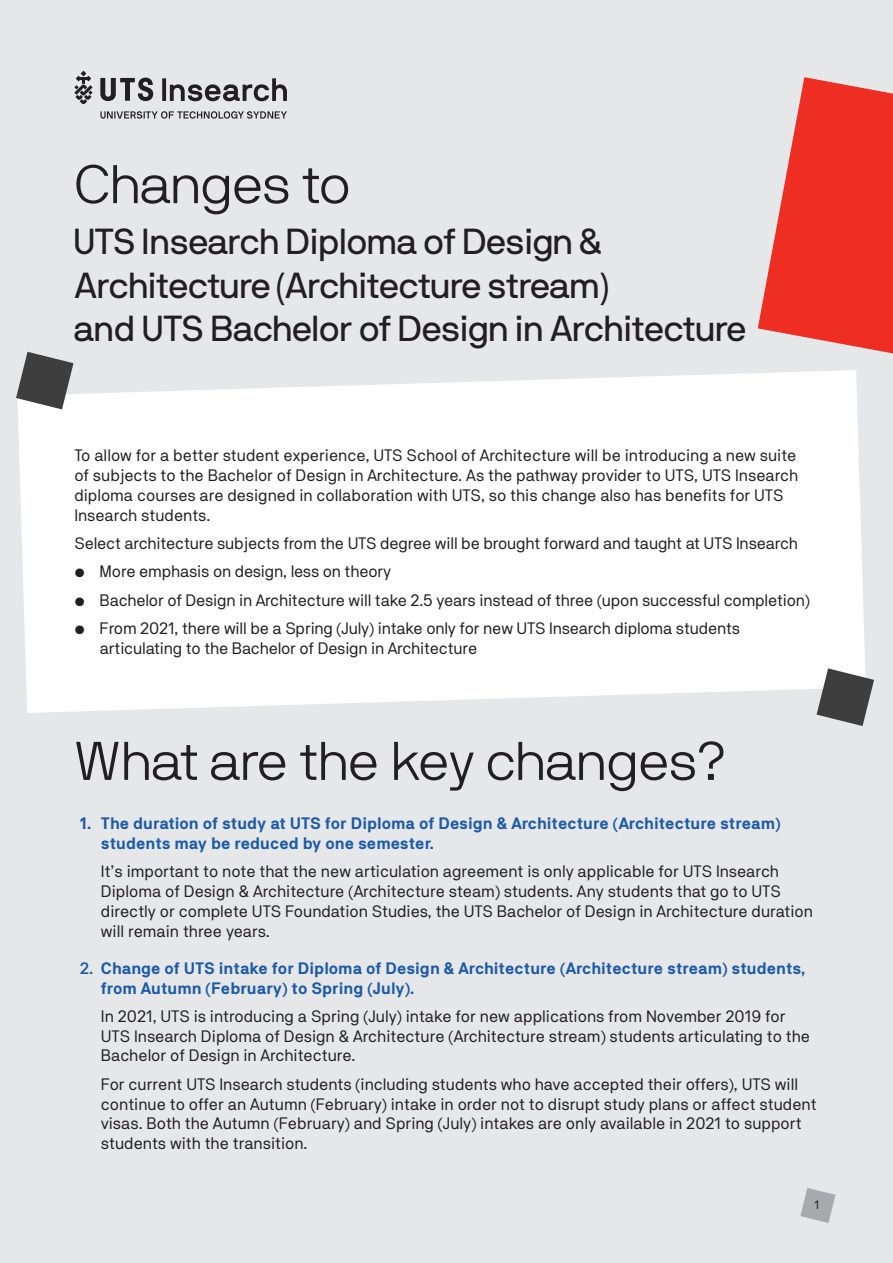
<style>
.page{position:relative;width:893px;height:1263px;background:#e6e7e9}
.page>*{position:absolute;margin:0;border:0;box-sizing:border-box;transform-origin:0 0}
.t1{font:300 54px "NB International Pro";letter-spacing:-.015em;color:#231f20}
.t2{font:36px/43.5px "NB International Pro";letter-spacing:-.015em;color:#231f20}
.t3{font:16.5px/19.8px "NB Akademie Std";color:#231f20}
.t4{font:700 16.5px/19.8px "NB Akademie Std";color:#1b5aa9}
.t5{font:12px "NB Akademie Std";color:#231f20}
.s1{font-weight:500}
</style>
<div class="page">
<svg style="left:17px;top:370px;width:849px;height:343px"></svg>
<svg style="left:758px;top:77px;width:135px;height:276px;background:#ec5b53"></svg>
<svg style="left:16px;top:352px;width:57px;height:57px;background:#747475"></svg>
<svg style="left:100px;top:111px;width:187px;height:8px"></svg>
<svg style="left:162px;top:78px;width:4px;height:23px"></svg>
<svg style="left:170px;top:78px;width:117px;height:23px;background:#9b9a9c"></svg>
<svg style="left:100px;top:78px;width:53px;height:23px"></svg>
<svg style="left:74px;top:71px;width:19px;height:33px"></svg>
<svg style="left:817px;top:668px;width:57px;height:58px;background:#767677"></svg>
<svg style="left:800px;top:1188px;width:35px;height:35px"></svg>
<h1 class="t1" style="left:73px;top:154px;width:278px">Changes to</h1>
<h2 class="t2" style="left:73px;top:220px;width:674px">UTS Insearch Diploma of Design &amp;<br>Architecture (Architecture stream)<br>and UTS Bachelor of Design in Architecture</h2>
<p class="t3" style="left:74px;top:445px;width:725px">To allow for a better student experience, UTS School of Architecture will be introducing a new suite of subjects to the Bachelor of Design in Architecture. As the pathway provider to UTS, UTS Insearch diploma courses are designed in collaboration with UTS, so this change also has benefits for UTS Insearch students.</p>
<p class="t3" style="left:74px;top:533px;width:725px">Select architecture subjects from the UTS degree will be brought forward and taught at UTS Insearch</p>
<p class="t3" style="left:74px;top:561px;width:318px">• More emphasis on design, less on theory</p>
<p class="t3" style="left:74px;top:590px;width:737px">• Bachelor of Design in Architecture will take 2.5 years instead of three (upon successful completion)</p>
<p class="t3" style="left:100px;top:618px;width:642px;text-indent:-26px">• From 2021, there will be a Spring (July) intake only for new UTS Insearch diploma students articulating to the Bachelor of Design in Architecture</p>
<h1 class="t1" style="left:74px;top:731px;width:652px">What are the key changes?</h1>
<p class="t4" style="left:101px;top:814px;width:681px;text-indent:-21px">1. The duration of study at UTS for Diploma of Design &amp; Architecture (Architecture stream) students may be reduced by one semester.</p>
<p class="t3" style="left:101px;top:862px;width:714px">It’s important to note that the new articulation agreement is only applicable for UTS Insearch Diploma of Design &amp; Architecture (Architecture steam) students. Any students that go to UTS directly or complete UTS Foundation Studies, the UTS Bachelor of Design in Architecture duration will remain three years.</p>
<p class="t4" style="left:101px;top:958px;width:706px;text-indent:-21px"><span class="s1">2.</span> Change of UTS intake for Diploma of Design &amp; Architecture (Architecture stream) students, from Autumn (February) to Spring (July).</p>
<p class="t3" style="left:101px;top:1006px;width:711px">In 2021, UTS is introducing a Spring (July) intake for new applications from November 2019 for<br>UTS Insearch Diploma of Design &amp; Architecture (Architecture stream) students articulating to the<br>Bachelor of Design in Architecture.</p>
<p class="t3" style="left:101px;top:1074px;width:717px">For current UTS Insearch students (including students who have accepted their offers), UTS will continue to offer an Autumn (February) intake in order not to disrupt study plans or affect student visas. Both the Autumn (February) and Spring (July) intakes are only available in 2021 to support students with the transition.</p>
<p class="t5" style="left:814px;top:1197px;width:6px">1</p>
</div>
